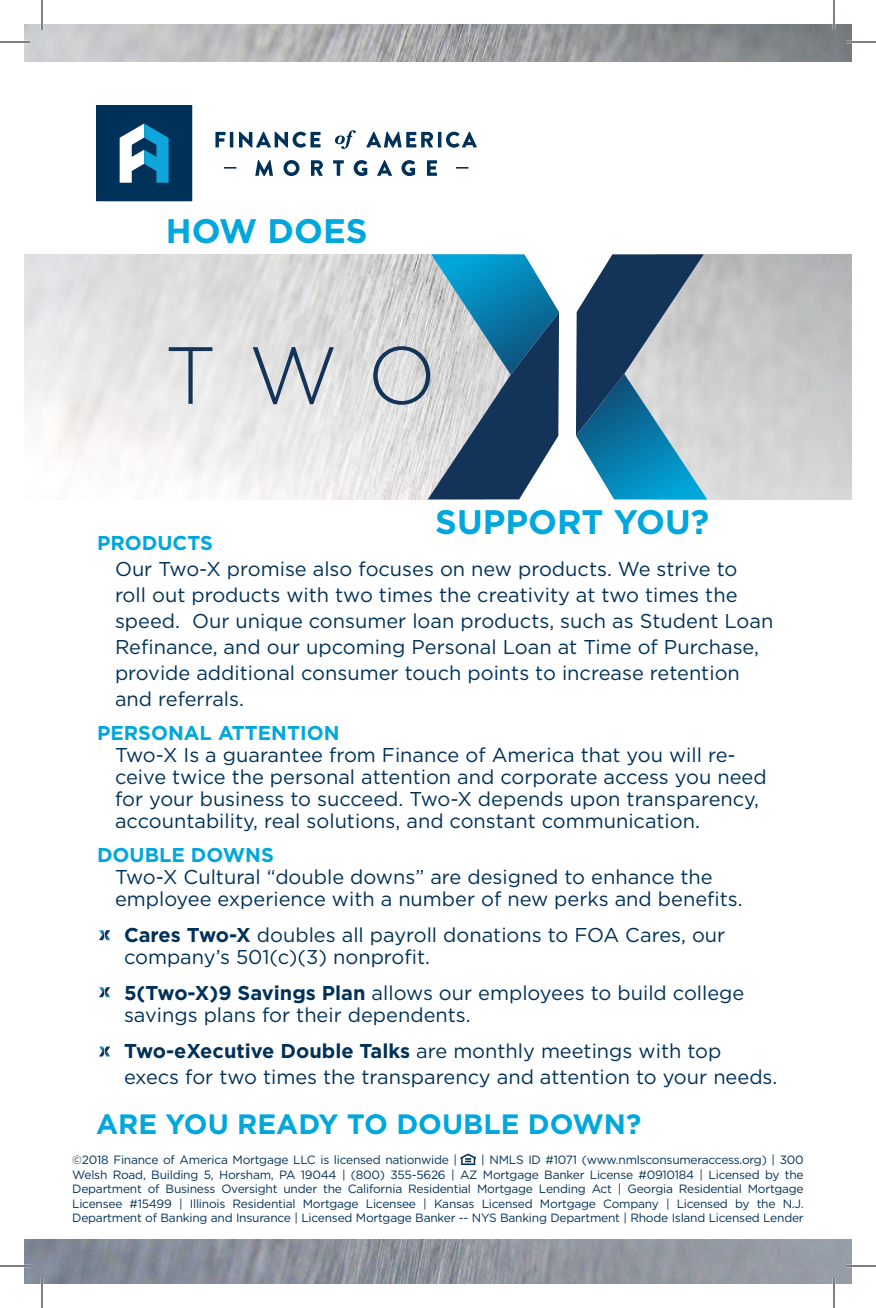
<style>
.page{position:relative;width:876px;height:1308px;background:#fff}
.page>*{position:absolute;margin:0;border:0;box-sizing:border-box;transform-origin:0 0}
.t1{font:700 34px "Gotham";color:#00a7dc}
.t2{font:700 28px "Gotham";color:#00a7dc}
.t3{font:20px/26px "Gotham";color:#003158}
.t4{font:700 20px "Gotham";color:#00a7dc}
.t5{font:12px/14.4px "Gotham";letter-spacing:-.02em;color:#003158;text-align:justify}
.s1{font-weight:700}
</style>
<div class="page">
<img style="left:24px;top:24px;width:828px;height:1260px">
<svg style="left:475px;top:254px;width:185px;height:246px"></svg>
<svg style="left:169px;top:347px;width:43px;height:57px;background:#c7ccd2"></svg>
<svg style="left:253px;top:347px;width:81px;height:57px;background:#bac0c7"></svg>
<svg style="left:576px;top:254px;width:131px;height:245px;background:#5e88a1"></svg>
<svg style="left:373px;top:254px;width:186px;height:245px;background:#809eb1"></svg>
<div style="left:24px;top:500px;width:828px;height:739px;background:#fff"></div>
<div style="left:25px;top:62px;width:827px;height:192px;background:#fff"></div>
<svg style="left:99px;top:930px;width:11px;height:10px"></svg>
<svg style="left:99px;top:987px;width:11px;height:10px"></svg>
<svg style="left:99px;top:1047px;width:11px;height:10px"></svg>
<div style="left:96px;top:105px;width:96px;height:96px;background:#003158"></div>
<svg style="left:120px;top:124px;width:49px;height:59px"></svg>
<svg style="left:215px;top:132px;width:11px;height:15px"></svg>
<hr style="left:230px;top:132px;width:3px;height:15px;background:#003158">
<svg style="left:239px;top:132px;width:82px;height:16px"></svg>
<svg style="left:366px;top:132px;width:67px;height:16px"></svg>
<hr style="left:438px;top:132px;width:3px;height:15px;background:#003158">
<svg style="left:446px;top:132px;width:31px;height:16px"></svg>
<svg style="left:335px;top:130px;width:21px;height:19px"></svg>
<svg style="left:255px;top:160px;width:18px;height:16px"></svg>
<svg style="left:284px;top:160px;width:15px;height:16px"></svg>
<svg style="left:311px;top:160px;width:12px;height:16px"></svg>
<svg style="left:333px;top:160px;width:11px;height:16px"></svg>
<svg style="left:354px;top:160px;width:13px;height:16px"></svg>
<svg style="left:377px;top:160px;width:15px;height:16px"></svg>
<svg style="left:401px;top:160px;width:14px;height:16px"></svg>
<svg style="left:427px;top:160px;width:10px;height:16px"></svg>
<svg style="left:456px;top:167px;width:12px;height:2px"></svg>
<svg style="left:224px;top:167px;width:12px;height:2px"></svg>
<svg style="left:460px;top:1154px;width:16px;height:11px"></svg>
<hr style="left:0;top:41px;width:30px;height:2px;background:#fff">
<hr style="left:846px;top:41px;width:30px;height:2px;background:#fff">
<hr style="left:0;top:1265px;width:30px;height:2px;background:#fff">
<hr style="left:846px;top:1265px;width:30px;height:2px;background:#fff">
<hr style="left:41px;top:0;width:2px;height:30px;background:#fff">
<hr style="left:41px;top:1278px;width:2px;height:30px;background:#fff">
<hr style="left:833px;top:0;width:2px;height:30px;background:#fff">
<hr style="left:833px;top:1278px;width:2px;height:30px;background:#fff">
<hr style="left:0;top:42px;width:30px;height:1px;background:#000">
<hr style="left:846px;top:42px;width:30px;height:1px;background:#000">
<hr style="left:0;top:1266px;width:30px;height:1px;background:#000">
<hr style="left:846px;top:1266px;width:30px;height:1px;background:#000">
<hr style="left:42px;top:0;width:1px;height:30px;background:#000">
<hr style="left:42px;top:1278px;width:1px;height:30px;background:#000">
<hr style="left:834px;top:0;width:1px;height:30px;background:#000">
<hr style="left:834px;top:1278px;width:1px;height:30px;background:#000">
<p class="t1" style="left:166px;top:208px;width:203px">HOW DOES</p>
<p class="t1" style="left:435px;top:499px;width:276px">SUPPORT YOU?</p>
<p class="t4" style="left:97px;top:529px;width:117px">PRODUCTS</p>
<p class="t3" style="left:115px;top:555px;width:660px">Our Two-X promise also focuses on new products. We strive to roll out products with two times the creativity at two times the speed. Our unique consumer loan products, such as Student Loan Refinance, and our upcoming Personal Loan at Time of Purchase, provide additional consumer touch points to increase retention and referrals.</p>
<p class="t4" style="left:97px;top:719px;width:244px">PERSONAL ATTENTION</p>
<p class="t3" style="left:115px;top:743px;width:653px;line-height:22px">Two-X Is a guarantee from Finance of America that you will re&shy;ceive twice the personal attention and corporate access you need for your business to succeed. Two-X depends upon transparency, accountability, real solutions, and constant communication.</p>
<p class="t4" style="left:97px;top:841px;width:178px">DOUBLE DOWNS</p>
<p class="t3" style="left:115px;top:863px;width:599px">Two-X Cultural “double downs” are designed to enhance the</p>
<p class="t3" style="left:115px;top:885px;width:629px">employee experience with a number of new perks and benefits.</p>
<p class="t3" style="left:124px;top:921px;width:603px"><span class="s1">Cares Two-X</span> doubles all payroll donations to FOA Cares, our</p>
<p class="t3" style="left:124px;top:943px;width:308px">company’s 501(c)(3) nonprofit.</p>
<p class="t3" style="left:124px;top:979px;width:622px"><span class="s1">5(Two-X)9 Savings Plan</span> allows our employees to build college</p>
<p class="t3" style="left:124px;top:1001px;width:348px">savings plans for their dependents.</p>
<p class="t3" style="left:124px;top:1037px;width:599px"><span class="s1">Two-eXecutive Double Talks</span> are monthly meetings with top</p>
<p class="t3" style="left:124px;top:1063px;width:655px">execs for two times the transparency and attention to your needs.</p>
<p class="t2" style="left:96px;top:1105px;width:547px">ARE YOU READY TO DOUBLE DOWN?</p>
<p class="t5" style="left:72px;top:1153px;width:733px;text-indent:409px">| NMLS ID #1071 (www.nmlsconsumeraccess.org) | 300<br>Welsh Road, Building 5, Horsham, PA 19044 | (800) 355-5626 | AZ Mortgage Banker License #0910184 | Licensed by the Department of Business Oversight under the California Residential Mortgage Lending Act | Georgia Residential Mortgage Licensee #15499 | Illinois Residential Mortgage Licensee | Kansas Licensed Mortgage Company | Licensed by the N.J.<br>Department of Banking and Insurance | Licensed Mortgage Banker -- NYS Banking Department | Rhode Island Licensed Lender</p>
<p class="t5" style="left:72px;top:1153px;width:387px">©2018 Finance of America Mortgage LLC is licensed nationwide |</p>
</div>
